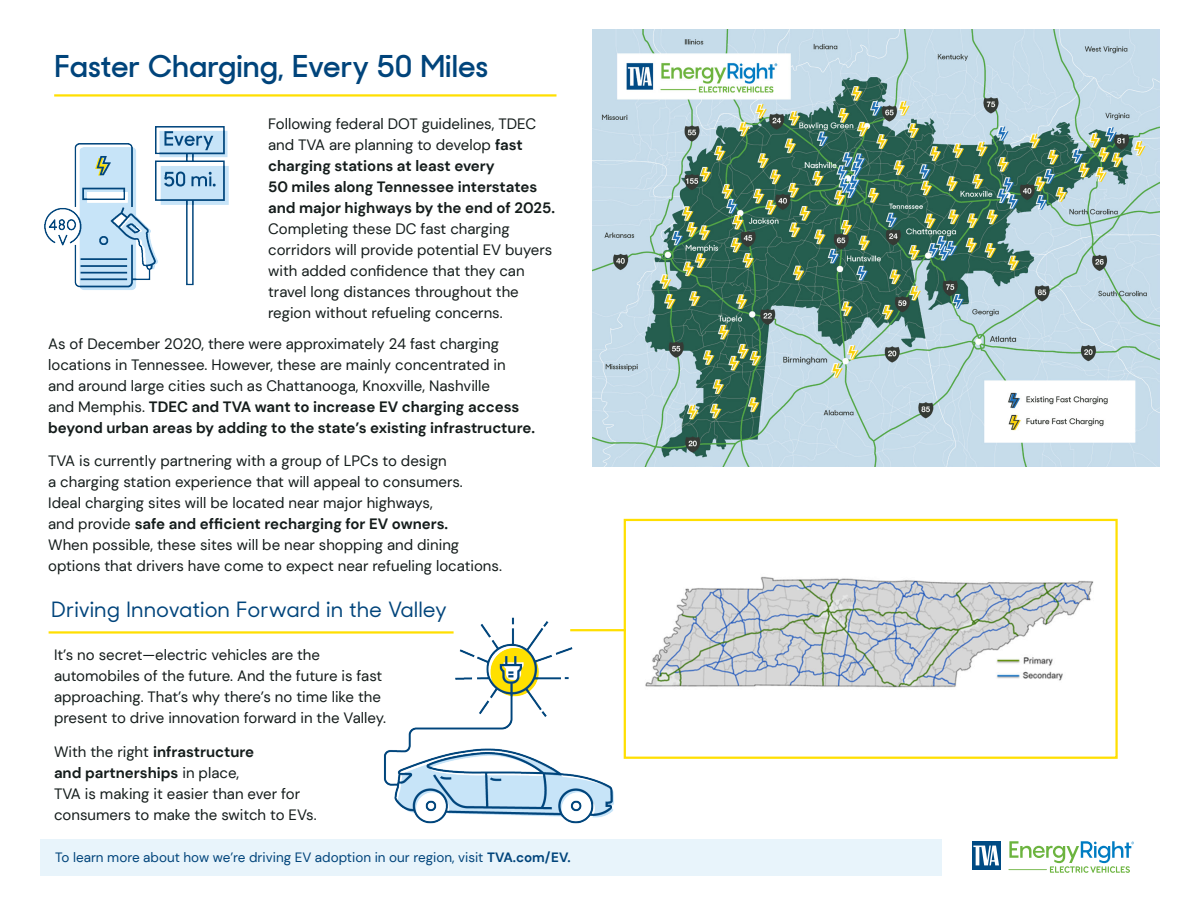
<style>
.page{position:relative;width:1188px;height:918px;background:#fff}
.page>*{position:absolute;margin:0;border:0;box-sizing:border-box;transform-origin:0 0}
.t1{font:600 30px "Sharp Sans Display No 2";color:#00447b}
.t2{font:500 21px "Sharp Sans Display No 2";color:#00447b}
.t3{font:15px/21px "DM Sans";color:#141c1b}
.t4{font:13.5px "DM Sans";color:#00447b}
.s1{font-weight:700}
</style>
<div class="page">
<hr style="left:54px;top:94px;width:502px;height:3px;background:#ffdf01">
<div style="left:40px;top:839px;width:902px;height:36px;background:#e8f4fb"></div>
<hr style="left:1008px;top:869px;width:39px;height:1px;background:#6cb43f">
<svg style="left:972px;top:841px;width:28px;height:29px"></svg>
<svg style="left:973px;top:846px;width:26px;height:19px"></svg>
<svg style="left:1009px;top:841px;width:125px;height:32px"></svg>
<img style="left:592px;top:30px;width:567px;height:437px">
<img style="left:623px;top:554px;width:471px;height:134px">
<div style="left:624px;top:519px;width:494px;height:240px;border:2px solid #ffdf01"></div>
<hr style="left:49px;top:631px;width:405px;height:3px;background:#ffdf01">
<img style="left:318px;top:592px;width:308px;height:232px">
<hr style="left:570px;top:629px;width:56px;height:2px;background:#ffdf01">
<img style="left:44px;top:126px;width:185px;height:164px">
<p class="t1" style="left:55px;top:40px;width:435px">Faster Charging, Every 50 Miles</p>
<p class="t3" style="left:268px;top:113px;width:288px">Following federal DOT guidelines, TDEC and TVA are planning to develop <span class="s1">fast charging stations at least every<br>50 miles along Tennessee interstates and major highways by the end of 2025.<br></span>Completing these DC fast charging corridors will provide potential EV buyers with added confidence that they can travel long distances throughout the region without refueling concerns.</p>
<p class="t3" style="left:48px;top:333px;width:488px">As of December 2020, there were approximately 24 fast charging locations in Tennessee. However, these are mainly concentrated in and around large cities such as Chattanooga, Knoxville, Nashville<br>and Memphis. <span class="s1">TDEC and TVA want to increase EV charging access beyond urban areas by adding to the state’s existing infrastructure.</span></p>
<p class="t3" style="left:48px;top:450px;width:455px">TVA is currently partnering with a group of LPCs to design<br>a charging station experience that will appeal to consumers.<br>Ideal charging sites will be located near major highways,<br>and provide <span class="s1">safe and efficient recharging for EV owners.<br></span>When possible, these sites will be near shopping and dining options that drivers have come to expect near refueling locations.</p>
<p class="t2" style="left:51px;top:592px;width:397px">Driving Innovation Forward in the Valley</p>
<p class="t3" style="left:54px;top:644px;width:333px">It’s no secret—electric vehicles are the automobiles of the future. And the future is fast approaching. That’s why there’s no time like the present to drive innovation forward in the Valley.</p>
<p class="t3" style="left:54px;top:741px;width:264px">With the right <span class="s1">infrastructure<br>and partnerships</span> in place,<br>TVA is making it easier than ever for consumers to make the switch to EVs.</p>
<p class="t4" style="left:55px;top:849px;width:517px">To learn more about how we’re driving EV adoption in our region, visit <span class="s1">TVA.com/EV.</span></p>
</div>
